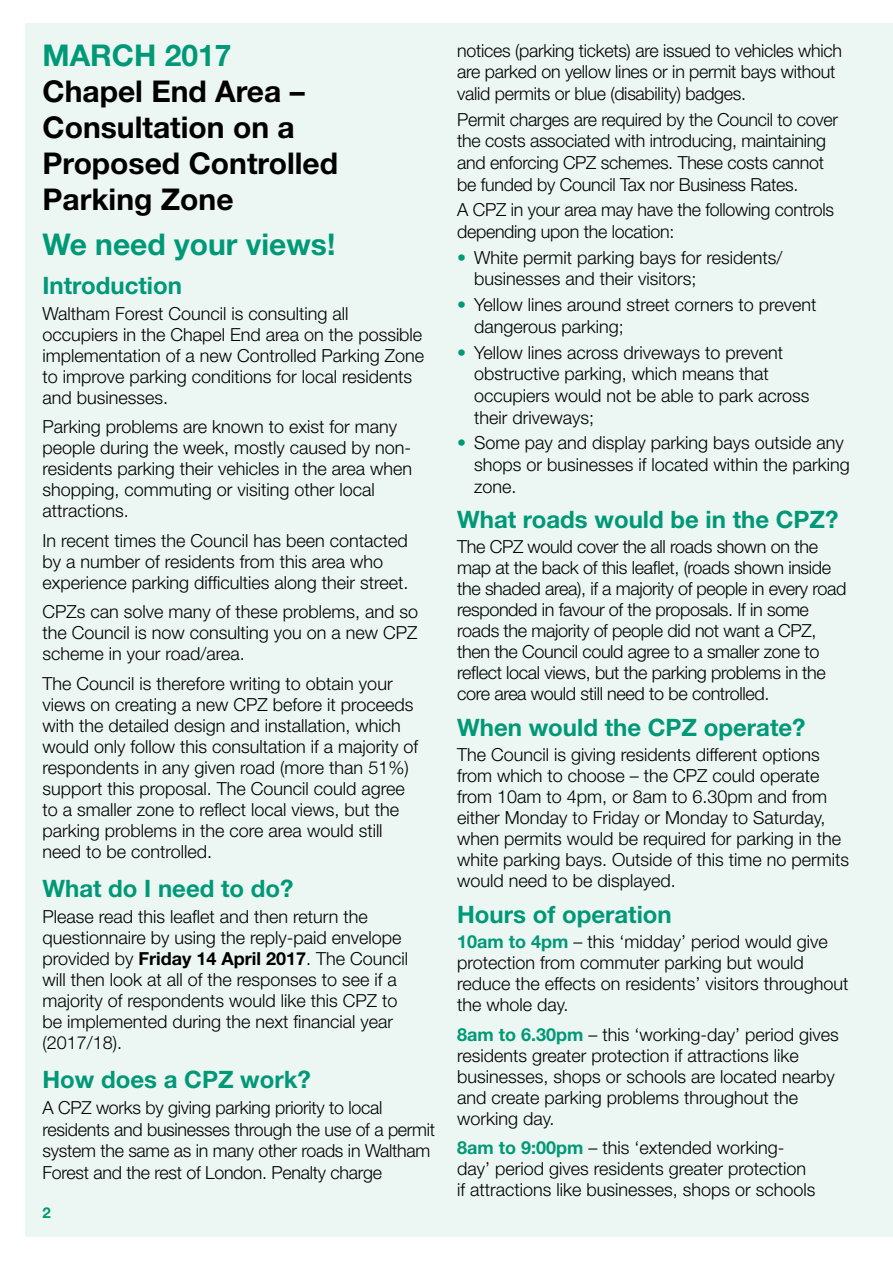
<style>
.page{position:relative;width:893px;height:1263px;background:#fff}
.page>*{position:absolute;margin:0;border:0;box-sizing:border-box;transform-origin:0 0}
.t1{font:700 30px/36px "Helvetica Neue LT";color:#000}
.t2{font:700 30px "Helvetica Neue LT";color:#097}
.t3{font:700 24px "Helvetica Neue LT";color:#097}
.t4{font:300 18px/21px "Helvetica Neue LT";color:#000}
.t5{font:300 18px/21px "Helvetica Neue LT";letter-spacing:-.02em;color:#000}
.t6{font:700 15px "Helvetica Neue LT";color:#097}
.s1{font-weight:700}
.s2{font-weight:700;color:#097}
</style>
<div class="page">
<div style="left:26px;top:23px;width:867px;height:1213px;background:#ecf6f2"></div>
<h1 class="t2" style="left:43px;top:37px;width:190px">MARCH 2017</h1>
<h1 class="t1" style="left:43px;top:73px;width:297px">Chapel End Area –<br>Consultation on a<br>Proposed Controlled<br>Parking Zone</h1>
<h1 class="t2" style="left:43px;top:225px;width:294px">We need your views!</h1>
<h2 class="t3" style="left:43px;top:271px;width:141px">Introduction</h2>
<p class="t4" style="left:43px;top:302px;width:383px">Waltham Forest Council is consulting all occupiers in the Chapel End area on the possible implementation of a new Controlled Parking Zone to improve parking conditions for local residents and businesses.</p>
<p class="t4" style="left:43px;top:416px;width:371px">Parking problems are known to exist for many people during the week, mostly caused by non&shy;residents parking their vehicles in the area when shopping, commuting or visiting other local attractions.</p>
<p class="t4" style="left:43px;top:529px;width:368px">In recent times the Council has been contacted by a number of residents from this area who experience parking difficulties along their street.</p>
<p class="t4" style="left:43px;top:601px;width:377px;text-align:justify">CPZs can solve many of these problems, and so the Council is now consulting you on a new CPZ scheme in your road/area.</p>
<p class="t4" style="left:43px;top:672px;width:377px">The Council is therefore writing to obtain your views on creating a new CPZ before it proceeds with the detailed design and installation, which would only follow this consultation if a majority of respondents in any given road (more than 51%) support this proposal. The Council could agree to a smaller zone to reflect local views, but the parking problems in the core area would still need to be controlled.</p>
<h2 class="t3" style="left:43px;top:874px;width:253px">What do I need to do?</h2>
<p class="t4" style="left:43px;top:905px;width:367px">Please read this leaflet and then return the questionnaire by using the reply-paid envelope provided by <span class="s1">Friday 14 April 2017</span>. The Council will then look at all of the responses to see if a majority of respondents would like this CPZ to be implemented during the next financial year (2017/18).</p>
<h2 class="t3" style="left:43px;top:1065px;width:270px">How does a CPZ work?</h2>
<p class="t4" style="left:43px;top:1097px;width:394px;line-height:21.6px">A CPZ works by giving parking priority to local residents and businesses through the use of a permit system the same as in many other roads in Waltham Forest and the rest of London. Penalty charge</p>
<p class="t6" style="left:43px;top:1204px;width:10px">2</p>
<p class="t4" style="left:457px;top:39px;width:386px;line-height:21.6px">notices (parking tickets) are issued to vehicles which are parked on yellow lines or in permit bays without valid permits or blue (disability) badges.</p>
<p class="t4" style="left:457px;top:108px;width:382px;line-height:21.6px">Permit charges are required by the Council to cover the costs associated with introducing, maintaining and enforcing CPZ schemes. These costs cannot be funded by Council Tax nor Business Rates.</p>
<p class="t4" style="left:457px;top:199px;width:378px;line-height:21.6px">A CPZ in your area may have the following controls depending upon the location:</p>
<p class="t4" style="left:474px;top:246px;width:310px;line-height:21.6px;text-indent:-17px"><span class="s2">•</span> White permit parking bays for residents/ businesses and their visitors;</p>
<p class="t4" style="left:474px;top:294px;width:344px;line-height:21.6px;text-indent:-17px"><span class="s2">•</span> Yellow lines around street corners to prevent dangerous parking;</p>
<p class="t4" style="left:474px;top:341px;width:337px;line-height:21.6px;text-indent:-17px"><span class="s2">•</span> Yellow lines across driveways to prevent obstructive parking, which means that occupiers would not be able to park across their driveways;</p>
<p class="t4" style="left:474px;top:432px;width:377px;line-height:21.6px;text-indent:-17px"><span class="s2">•</span> Some pay and display parking bays outside any shops or businesses if located within the parking zone.</p>
<h2 class="t3" style="left:457px;top:505px;width:383px">What roads would be in the CPZ?</h2>
<p class="t5" style="left:457px;top:536px;width:391px">The CPZ would cover the all roads shown on the map at the back of this leaflet, (roads shown inside the shaded area), if a majority of people in every road responded in favour of the proposals. If in some roads the majority of people did not want a CPZ, then the Council could agree to a smaller zone to reflect local views, but the parking problems in the core area would still need to be controlled.</p>
<h2 class="t3" style="left:457px;top:712px;width:350px">When would the CPZ operate?</h2>
<p class="t4" style="left:457px;top:744px;width:394px">The Council is giving residents different options from which to choose – the CPZ could operate from 10am to 4pm, or 8am to 6.30pm and from either Monday to Friday or Monday to Saturday, when permits would be required for parking in the white parking bays. Outside of this time no permits would need to be displayed.</p>
<h2 class="t3" style="left:457px;top:899px;width:216px">Hours of operation</h2>
<p class="t4" style="left:457px;top:931px;width:393px"><span class="s2">10am to 4pm</span> – this ‘midday’ period would give protection from commuter parking but would reduce the effects on residents’ visitors throughout the whole day.</p>
<p class="t4" style="left:457px;top:1023px;width:383px"><span class="s2">8am to 6.30pm</span> – this ‘working-day’ period gives residents greater protection if attractions like businesses, shops or schools are located nearby and create parking problems throughout the working day.</p>
<p class="t4" style="left:457px;top:1137px;width:360px"><span class="s2">8am to 9:00pm</span> – this ‘extended working&shy;day’ period gives residents greater protection if attractions like businesses, shops or schools</p>
</div>
